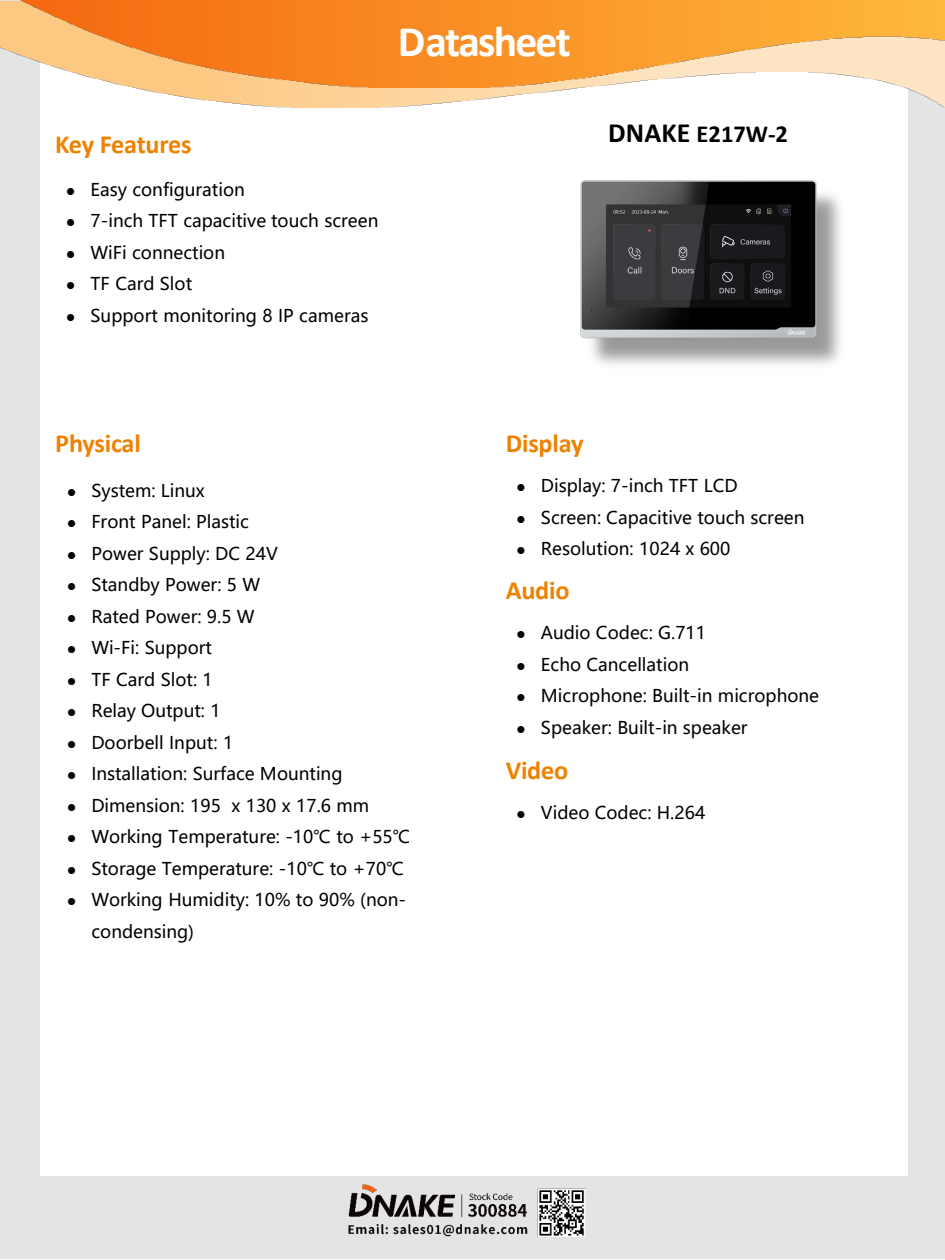
<style>
.page{position:relative;width:945px;height:1260px;background:#fff}
.page>*{position:absolute;margin:0;border:0;box-sizing:border-box;transform-origin:0 0}
.t1{font:700 43.75px "Calibri";letter-spacing:-.04em;color:#fff}
.t2{font:700 26.25px "Calibri";letter-spacing:-.01em;color:#ee8200}
.t3{font:700 24.5px "Calibri";letter-spacing:-.005em;color:#000}
.t4{font:17.5px/31.5px "Microsoft Ya Hei";color:#000}
.s1{font-size:28px}
</style>
<div class="page">
<div style="left:0;top:1px;width:945px;height:1258px;background:#e4e4e4"></div>
<div style="left:41px;top:61px;width:867px;height:1115px;background:#fff"></div>
<img style="left:0;top:0;width:945px;height:108px">
<img style="left:17px;top:0;width:928px;height:88px">
<img style="left:348px;top:1184px;width:238px;height:54px">
<img style="left:580px;top:180px;width:237px;height:159px">
<h1 class="t1" style="left:398px;top:11px;width:175px">Datasheet</h1>
<h2 class="t2" style="left:55px;top:125px;width:138px">Key Features</h2>
<p class="t4" style="left:66px;top:173px;width:180px">● Easy configuration</p>
<p class="t4" style="left:66px;top:205px;width:314px">● 7-inch TFT capacitive touch screen</p>
<p class="t4" style="left:66px;top:236px;width:160px">● WiFi connection</p>
<p class="t4" style="left:66px;top:268px;width:127px">● TF Card Slot</p>
<p class="t4" style="left:66px;top:299px;width:304px">● Support monitoring 8 IP cameras</p>
<p class="t3" style="left:608px;top:117px;width:181px"><span class="s1">DNAKE</span> E217W-2</p>
<h2 class="t2" style="left:55px;top:425px;width:87px">Physical</h2>
<h2 class="t2" style="left:506px;top:425px;width:79px">Display</h2>
<p class="t4" style="left:67px;top:474px;width:139px">● System: Linux</p>
<p class="t4" style="left:67px;top:506px;width:183px">● Front Panel: Plastic</p>
<p class="t4" style="left:67px;top:537px;width:212px">● Power Supply: DC 24V</p>
<p class="t4" style="left:67px;top:569px;width:195px">● Standby Power: 5 W</p>
<p class="t4" style="left:67px;top:600px;width:189px">● Rated Power: 9.5 W</p>
<p class="t4" style="left:67px;top:632px;width:147px">● Wi-Fi: Support</p>
<p class="t4" style="left:67px;top:663px;width:147px">● TF Card Slot: 1</p>
<p class="t4" style="left:67px;top:695px;width:155px">● Relay Output: 1</p>
<p class="t4" style="left:67px;top:726px;width:168px">● Doorbell Input: 1</p>
<p class="t4" style="left:67px;top:758px;width:277px">● Installation: Surface Mounting</p>
<p class="t4" style="left:67px;top:789px;width:304px">● Dimension: 195 x 130 x 17.6 mm</p>
<p class="t4" style="left:67px;top:821px;width:345px">● Working Temperature: -10℃ to +55℃</p>
<p class="t4" style="left:67px;top:852px;width:338px">● Storage Temperature: -10℃ to +70℃</p>
<p class="t4" style="left:91px;top:884px;width:316px;text-indent:-24px">● Working Humidity: 10% to 90% (non&shy;condensing)</p>
<p class="t4" style="left:517px;top:470px;width:223px">● Display: 7-inch TFT LCD</p>
<p class="t4" style="left:517px;top:501px;width:289px">● Screen: Capacitive touch screen</p>
<p class="t4" style="left:517px;top:533px;width:215px">● Resolution: 1024 x 600</p>
<h2 class="t2" style="left:506px;top:572px;width:65px">Audio</h2>
<p class="t4" style="left:517px;top:617px;width:191px">● Audio Codec: G.711</p>
<p class="t4" style="left:517px;top:648px;width:174px">● Echo Cancellation</p>
<p class="t4" style="left:517px;top:680px;width:304px">● Microphone: Built-in microphone</p>
<p class="t4" style="left:517px;top:711px;width:232px">● Speaker: Built-in speaker</p>
<h2 class="t2" style="left:506px;top:752px;width:64px">Video</h2>
<p class="t4" style="left:517px;top:796px;width:190px">● Video Codec: H.264</p>
</div>
